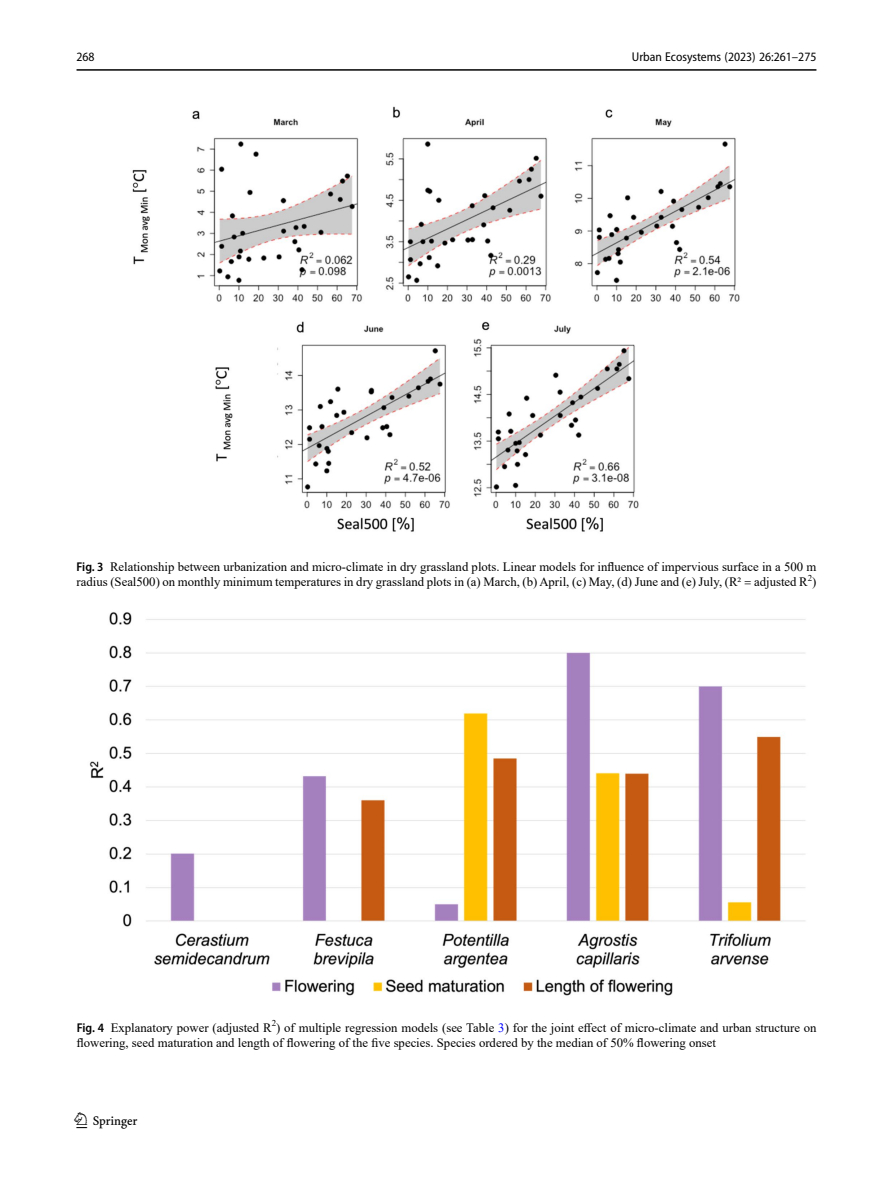
<style>
.page{position:relative;width:893px;height:1187px;background:#fff}
.page>*{position:absolute;margin:0;border:0;box-sizing:border-box;transform-origin:0 0}
.t1{font:22.5px "Springnew";color:#000}
.Figure_Caption{font:12.75px/15px "Times New Roman";color:#000}
.t2{font:semi-condensed 12.75px "Myriad Pro";color:#000}
.s1{font-family:"Myriad Pro";font-weight:600;font-stretch:semi-condensed}
.s2{font-family:"Minion Pro"}
.s3{color:#00f}
</style>
<div class="page">
<hr style="left:77px;top:69px;width:739px;height:2px;background:#000">
<img style="left:89px;top:612px;width:717px;height:384px">
<img style="left:132px;top:106px;width:608px;height:426px">
<p class="t2" style="left:77px;top:49px;width:20px">268</p>
<p class="t2" style="left:632px;top:49px;width:186px">Urban Ecosystems (2023) 26:261–275</p>
<p class="Figure_Caption" style="left:77px;top:559px;width:741px"><span class="s1">Fig. 3</span> Relationship between urbanization and micro-climate in dry grassland plots. Linear models for influence of impervious surface in a 500 m radius (Seal500) on monthly minimum temperatures in dry grassland plots in (a) March, (b) April, (c) May, (d) June and (e) July, (R² <span class="s2">=</span> adjusted R<sup>2</sup>)</p>
<p class="Figure_Caption" style="left:77px;top:1019px;width:741px"><span class="s1">Fig. 4</span> Explanatory power (adjusted R<sup>2</sup>) of multiple regression models (see Table <span class="s3">3</span>) for the joint effect of micro-climate and urban structure on flowering, seed maturation and length of flowering of the five species. Species ordered by the median of 50% flowering onset</p>
<h1 class="t1" style="left:77px;top:1107px;width:63px">1 3</h1>
</div>
